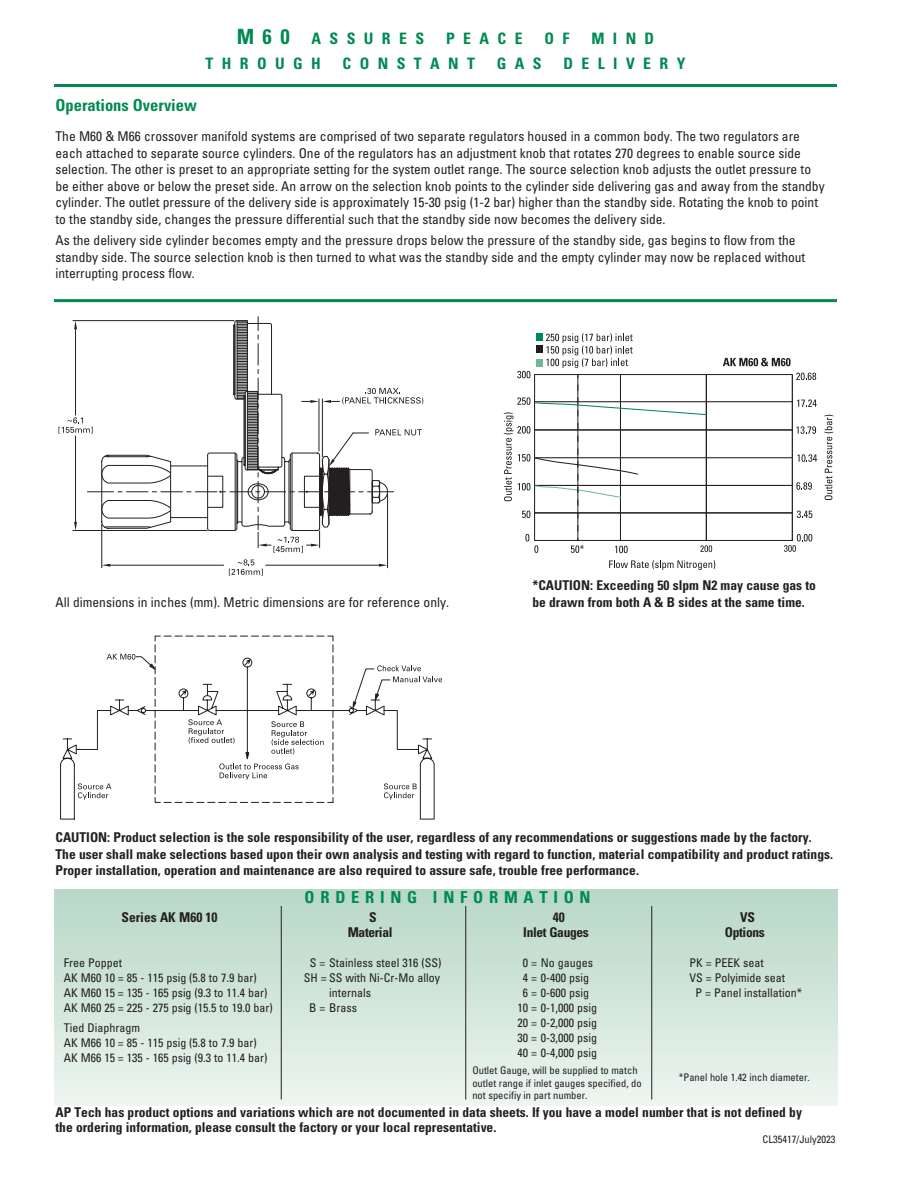
<style>
.page{position:relative;width:918px;height:1188px;background:#fff}
.page>*{position:absolute;margin:0;border:0;box-sizing:border-box;transform-origin:0 0}
.t1{font:700 condensed 16.5px "Univers LT Std";letter-spacing:.35em;color:#008a52}
.t2{font:700 condensed 16.5px "Univers LT Std";color:#008a52}
.t3{font:700 condensed 15.75px "Univers LT Std";letter-spacing:.535em;color:#008a52}
.t4{font:condensed 13.5px/16.5px "Univers LT Std";color:#231f20}
.t5{font:700 condensed 13.5px/16.5px "Univers LT Std";color:#231f20}
.t6{font:700 condensed 13.5px "Univers LT Std";letter-spacing:-.025em;color:#231f20}
.t7{font:condensed 12px/15px "Univers LT Std";color:#231f20}
.t8{font:condensed 10.5px/12.6px "Univers LT Std";color:#231f20}
.s1{font-size:21px}
</style>
<div class="page">
<div style="left:55px;top:890px;width:783px;height:216px;background:linear-gradient(to bottom,#b7d7c7,#edf5f1)"></div>
<hr style="left:651px;top:906px;width:1px;height:194px;background:#231f20">
<hr style="left:281px;top:906px;width:1px;height:194px;background:#231f20">
<hr style="left:465px;top:906px;width:1px;height:194px;background:#231f20">
<hr style="left:54px;top:84px;width:783px;height:3px;background:#008a52">
<hr style="left:54px;top:299px;width:783px;height:3px;background:#008a52">
<hr style="left:535px;top:457px;width:257px;height:1px;background:#231f20">
<hr style="left:535px;top:485px;width:257px;height:1px;background:#231f20">
<hr style="left:534px;top:374px;width:1px;height:166px;background:#231f20">
<hr style="left:535px;top:540px;width:257px;height:1px;background:#231f20">
<hr style="left:792px;top:375px;width:1px;height:165px;background:#231f20">
<hr style="left:535px;top:513px;width:257px;height:1px;background:#231f20">
<hr style="left:535px;top:430px;width:257px;height:1px;background:#231f20">
<hr style="left:535px;top:401px;width:257px;height:1px;background:#231f20">
<hr style="left:534px;top:374px;width:258px;height:1px;background:#231f20">
<hr style="left:620px;top:375px;width:1px;height:166px;background:#231f20">
<hr style="left:706px;top:375px;width:1px;height:165px;background:#231f20">
<svg style="left:723px;top:358px;width:68px;height:8px"></svg>
<div style="left:536px;top:345px;width:7px;height:8px;background:#201d1e"></div>
<div style="left:536px;top:333px;width:7px;height:7px;background:#008a52"></div>
<div style="left:536px;top:359px;width:7px;height:8px;background:#74b89a"></div>
<svg style="left:609px;top:560px;width:106px;height:10px"></svg>
<svg style="left:824px;top:415px;width:9px;height:85px"></svg>
<svg style="left:797px;top:511px;width:15px;height:7px"></svg>
<svg style="left:797px;top:399px;width:20px;height:8px"></svg>
<svg style="left:796px;top:482px;width:16px;height:8px"></svg>
<svg style="left:798px;top:454px;width:19px;height:8px"></svg>
<svg style="left:797px;top:426px;width:19px;height:8px"></svg>
<svg style="left:796px;top:373px;width:20px;height:7px"></svg>
<svg style="left:517px;top:371px;width:13px;height:7px"></svg>
<svg style="left:784px;top:534px;width:28px;height:18px"></svg>
<svg style="left:546px;top:333px;width:87px;height:35px"></svg>
<svg style="left:504px;top:385px;width:208px;height:168px"></svg>
<svg style="left:60px;top:636px;width:375px;height:183px"></svg>
<svg style="left:149px;top:663px;width:7px;height:7px"></svg>
<svg style="left:353px;top:701px;width:4px;height:7px"></svg>
<svg style="left:375px;top:693px;width:4px;height:8px"></svg>
<svg style="left:188px;top:719px;width:136px;height:61px"></svg>
<svg style="left:78px;top:783px;width:33px;height:17px"></svg>
<svg style="left:377px;top:665px;width:44px;height:6px"></svg>
<svg style="left:393px;top:677px;width:49px;height:5px"></svg>
<svg style="left:107px;top:654px;width:28px;height:6px"></svg>
<hr style="left:266px;top:565px;width:113px;height:1px;background:#231f20">
<hr style="left:110px;top:565px;width:114px;height:1px;background:#231f20">
<hr style="left:387px;top:494px;width:1px;height:74px;background:#231f20">
<hr style="left:102px;top:524px;width:1px;height:44px;background:#231f20">
<svg style="left:102px;top:564px;width:8px;height:3px"></svg>
<svg style="left:379px;top:564px;width:9px;height:3px"></svg>
<svg style="left:59px;top:317px;width:364px;height:236px"></svg>
<svg style="left:229px;top:559px;width:34px;height:17px"></svg>
<p class="t3" style="left:237px;top:28px;width:189px"><span class="s1">M60</span> ASSURES</p>
<p class="t3" style="left:446px;top:28px;width:78px">PEACE</p>
<p class="t3" style="left:544px;top:28px;width:27px">O F</p>
<p class="t3" style="left:591px;top:28px;width:64px">M IND</p>
<p class="t3" style="left:206px;top:54px;width:117px">THROUGH</p>
<p class="t3" style="left:343px;top:54px;width:134px">CONSTANT</p>
<p class="t3" style="left:497px;top:54px;width:46px">GAS</p>
<p class="t3" style="left:564px;top:54px;width:123px">DELIVERY</p>
<p class="t2" style="left:56px;top:95px;width:143px">Operations Overview</p>
<p class="t4" style="left:56px;top:128px;width:771px">The M60 &amp; M66 crossover manifold systems are comprised of two separate regulators housed in a common body. The two regulators are each attached to separate source cylinders. One of the regulators has an adjustment knob that rotates 270 degrees to enable source side selection. The other is preset to an appropriate setting for the system outlet range. The source selection knob adjusts the outlet pressure to be either above or below the preset side. An arrow on the selection knob points to the cylinder side delivering gas and away from the standby cylinder. The outlet pressure of the delivery side is approximately 15-30 psig (1-2 bar) higher than the standby side. Rotating the knob to point to the standby side, changes the pressure differential such that the standby side now becomes the delivery side.</p>
<p class="t4" style="left:56px;top:232px;width:751px">As the delivery side cylinder becomes empty and the pressure drops below the pressure of the standby side, gas begins to flow from the standby side. The source selection knob is then turned to what was the standby side and the empty cylinder may now be replaced without interrupting process flow.</p>
<p class="t4" style="left:56px;top:594px;width:395px">All dimensions in inches (mm). Metric dimensions are for reference only.</p>
<p class="t5" style="left:532px;top:577px;width:285px">*CAUTION: Exceeding 50 slpm N2 may cause gas to be drawn from both A &amp; B sides at the same time.</p>
<p class="t5" style="left:56px;top:829px;width:779px">CAUTION: Product selection is the sole responsibility of the user, regardless of any recommendations or suggestions made by the factory.<br>The user shall make selections based upon their own analysis and testing with regard to function, material compatibility and product ratings.<br>Proper installation, operation and maintenance are also required to assure safe, trouble free performance.</p>
<p class="t5" style="left:122px;top:909px;width:98px">Series AK M60 10</p>
<p class="t7" style="left:64px;top:955px;width:60px">Free Poppet</p>
<p class="t7" style="left:64px;top:970px;width:194px">AK M60 10 = 85 - 115 psig (5.8 to 7.9 bar)</p>
<p class="t7" style="left:64px;top:985px;width:205px">AK M60 15 = 135 - 165 psig (9.3 to 11.4 bar)</p>
<p class="t7" style="left:64px;top:1000px;width:210px">AK M60 25 = 225 - 275 psig (15.5 to 19.0 bar)</p>
<p class="t7" style="left:64px;top:1020px;width:78px">Tied Diaphragm</p>
<p class="t7" style="left:64px;top:1035px;width:194px">AK M66 10 = 85 - 115 psig (5.8 to 7.9 bar)</p>
<p class="t7" style="left:64px;top:1050px;width:205px">AK M66 15 = 135 - 165 psig (9.3 to 11.4 bar)</p>
<p class="t1" style="left:305px;top:887px;width:288px">ORDERING INFORMATION</p>
<p class="t5" style="left:369px;top:909px;width:9px">S</p>
<p class="t6" style="left:348px;top:924px;width:46px">Material</p>
<p class="t7" style="left:310px;top:955px;width:133px">S = Stainless steel 316 (SS)</p>
<p class="t7" style="left:329px;top:970px;width:112px;text-indent:-25px">SH = SS with Ni-Cr-Mo alloy internals</p>
<p class="t7" style="left:309px;top:1000px;width:49px">B = Brass</p>
<p class="t5" style="left:553px;top:909px;width:13px">40</p>
<p class="t6" style="left:523px;top:924px;width:67px">Inlet Gauges</p>
<p class="t7" style="left:523px;top:955px;width:72px">0 = No gauges</p>
<p class="t7" style="left:523px;top:970px;width:68px">4 = 0-400 psig</p>
<p class="t7" style="left:523px;top:985px;width:68px">6 = 0-600 psig</p>
<p class="t7" style="left:517px;top:1000px;width:81px">10 = 0-1,000 psig</p>
<p class="t7" style="left:517px;top:1015px;width:81px">20 = 0-2,000 psig</p>
<p class="t7" style="left:517px;top:1030px;width:81px">30 = 0-3,000 psig</p>
<p class="t7" style="left:517px;top:1045px;width:81px">40 = 0-4,000 psig</p>
<p class="t8" style="left:472px;top:1064px;width:171px">Outlet Gauge, will be supplied to match outlet range if inlet gauges specified, do not specifiy in part number.</p>
<p class="t5" style="left:740px;top:909px;width:17px">VS</p>
<p class="t6" style="left:725px;top:924px;width:41px">Options</p>
<p class="t7" style="left:690px;top:955px;width:76px">PK = PEEK seat</p>
<p class="t7" style="left:690px;top:970px;width:97px">VS = Polyimide seat</p>
<p class="t7" style="left:695px;top:985px;width:108px">P = Panel installation*</p>
<p class="t8" style="left:679px;top:1071px;width:132px">*Panel hole 1.42 inch diameter.</p>
<p class="t5" style="left:56px;top:1104px;width:748px;line-height:15px">AP Tech has product options and variations which are not documented in data sheets. If you have a model number that is not defined by the ordering information, please consult the factory or your local representative.</p>
<p class="t8" style="left:763px;top:1133px;width:74px">CL35417/July2023</p>
</div>
